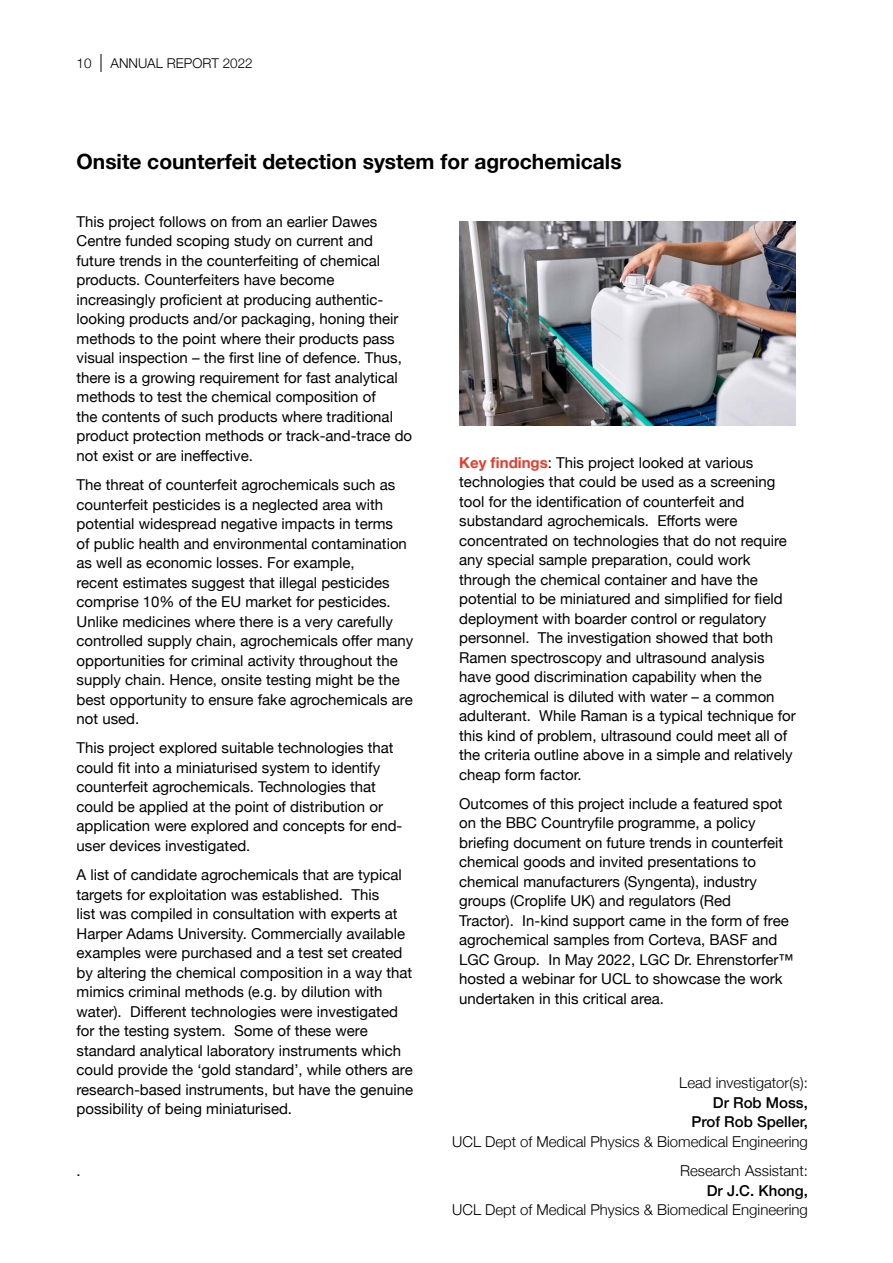
<style>
.page{position:relative;width:893px;height:1263px;background:#fff}
.page>*{position:absolute;margin:0;border:0;box-sizing:border-box;transform-origin:0 0}
.t1{font:700 21px "Helvetica Neue";color:#000}
.t2{font:15px/19.5px "Helvetica Neue";color:#000}
.t3{font:300 15px/29.2px "Helvetica Neue";color:#000;text-align:right}
.t4{font:500 15px/19.5px "Helvetica Neue";color:#000;text-align:right}
.t5{font:300 13.5px "Helvetica Neue";color:#000}
.s1{font-size:18px}
.s2{font-weight:700;color:#e73b2b}
</style>
<div class="page">
<img style="left:459px;top:221px;width:336px;height:204px">
<p class="t5" style="left:77px;top:53px;width:178px">10 <span class="s1">|</span> ANNUAL REPORT 2022</p>
<h1 class="t1" style="left:77px;top:145px;width:547px">Onsite counterfeit detection system for agrochemicals</h1>
<p class="t2" style="left:77px;top:213px;width:337px">This project follows on from an earlier Dawes Centre funded scoping study on current and future trends in the counterfeiting of chemical products. Counterfeiters have become increasingly proficient at producing authentic&shy;looking products and/or packaging, honing their methods to the point where their products pass visual inspection – the first line of defence. Thus, there is a growing requirement for fast analytical methods to test the chemical composition of<br>the contents of such products where traditional product protection methods or track-and-trace do not exist or are ineffective.</p>
<p class="t2" style="left:77px;top:476px;width:338px">The threat of counterfeit agrochemicals such as counterfeit pesticides is a neglected area with potential widespread negative impacts in terms<br>of public health and environmental contamination as well as economic losses. For example,<br>recent estimates suggest that illegal pesticides comprise 10% of the EU market for pesticides.<br>Unlike medicines where there is a very carefully controlled supply chain, agrochemicals offer many opportunities for criminal activity throughout the supply chain. Hence, onsite testing might be the best opportunity to ensure fake agrochemicals are not used.</p>
<p class="t2" style="left:77px;top:739px;width:327px">This project explored suitable technologies that could fit into a miniaturised system to identify counterfeit agrochemicals. Technologies that could be applied at the point of distribution or application were explored and concepts for end&shy;user devices investigated.</p>
<p class="t2" style="left:77px;top:866px;width:338px">A list of candidate agrochemicals that are typical targets for exploitation was established. This<br>list was compiled in consultation with experts at Harper Adams University. Commercially available examples were purchased and a test set created by altering the chemical composition in a way that mimics criminal methods (e.g. by dilution with water). Different technologies were investigated for the testing system. Some of these were standard analytical laboratory instruments which could provide the ‘gold standard’, while others are research-based instruments, but have the genuine possibility of being miniaturised.</p>
<p class="t2" style="left:77px;top:1162px;width:6px">.</p>
<p class="t2" style="left:459px;top:453px;width:338px"><span class="s2">Key findings</span>: This project looked at various technologies that could be used as a screening tool for the identification of counterfeit and substandard agrochemicals. Efforts were concentrated on technologies that do not require any special sample preparation, could work through the chemical container and have the potential to be miniatured and simplified for field deployment with boarder control or regulatory personnel. The investigation showed that both Ramen spectroscopy and ultrasound analysis have good discrimination capability when the agrochemical is diluted with water – a common adulterant. While Raman is a typical technique for this kind of problem, ultrasound could meet all of the criteria outline above in a simple and relatively cheap form factor.</p>
<p class="t2" style="left:459px;top:794px;width:336px">Outcomes of this project include a featured spot on the BBC Countryfile programme, a policy briefing document on future trends in counterfeit chemical goods and invited presentations to chemical manufacturers (Syngenta), industry groups (Croplife UK) and regulators (Red<br>Tractor). In-kind support came in the form of free agrochemical samples from Corteva, BASF and LGC Group. In May 2022, LGC Dr. Ehrenstorfer™ hosted a webinar for UCL to showcase the work undertaken in this critical area.</p>
<p class="t3" style="left:679px;top:1067px;width:130px">Lead investigator(s):</p>
<p class="t4" style="left:691px;top:1091px;width:118px">Dr Rob Moss,<br>Prof Rob Speller,</p>
<p class="t3" style="left:452px;top:1126px;width:357px">UCL Dept of Medical Physics &amp; Biomedical Engineering<br>Research Assistant:</p>
<p class="t4" style="left:707px;top:1179px;width:103px">Dr J.C. Khong,</p>
<p class="t3" style="left:452px;top:1194px;width:357px">UCL Dept of Medical Physics &amp; Biomedical Engineering</p>
</div>
